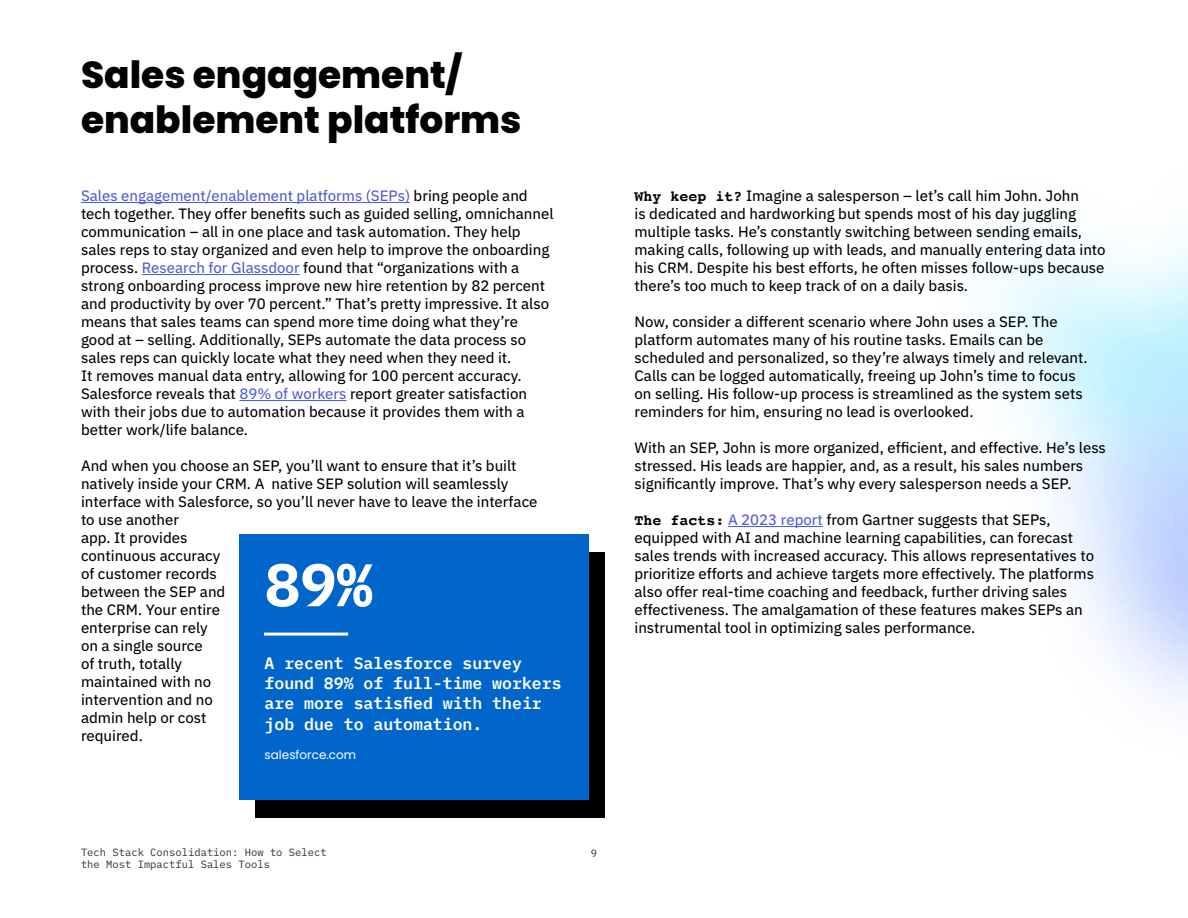
<style>
.page{position:relative;width:1188px;height:918px;background:#fff}
.page>*{position:absolute;margin:0;border:0;box-sizing:border-box;transform-origin:0 0}
.t1{font:700 60px "IBM Plex Mono";color:#fff}
.t2{font:800 37.5px/45px "Poppins";color:#000101}
.t3{font:600 16.5px/19.8px "IBM Plex Mono";color:#fff}
.t4{font:15px/18px "IBM Plex Sans Text";color:#000101}
.t5{font:12px "Poppins";color:#fff}
.t6{font:10.5px/12.6px "IBM Plex Mono";color:#2a3439}
.s1{color:#4f5cd6}
.s2{font-family:"Courier";font-weight:700}
</style>
<div class="page">
<hr style="left:81px;top:202px;width:329px;height:1px;background:#4f5cd6">
<hr style="left:142px;top:274px;width:158px;height:1px;background:#4f5cd6">
<hr style="left:239px;top:400px;width:108px;height:1px;background:#4f5cd6">
<hr style="left:728px;top:526px;width:95px;height:1px;background:#4f5cd6">
<div style="left:255px;top:552px;width:350px;height:266px;background:#000"></div>
<div style="left:239px;top:534px;width:350px;height:266px;background:#06c"></div>
<hr style="left:264px;top:633px;width:84px;height:3px;background:#fff">
<h2 class="t2" style="left:81px;top:53px;width:442px">Sales engagement/ enablement platforms</h2>
<p class="t4" style="left:81px;top:185px;width:474px"><span class="s1">Sales engagement/enablement platforms (SEPs)</span> bring people and tech together. They offer benefits such as guided selling, omnichannel communication – all in one place and task automation. They help sales reps to stay organized and even help to improve the onboarding process. <span class="s1">Research for Glassdoor</span> found that “organizations with a strong onboarding process improve new hire retention by 82 percent and productivity by over 70 percent.” That’s pretty impressive. It also means that sales teams can spend more time doing what they’re good at – selling. Additionally, SEPs automate the data process so sales reps can quickly locate what they need when they need it.<br>It removes manual data entry, allowing for 100 percent accuracy.<br>Salesforce reveals that <span class="s1">89% of workers</span> report greater satisfaction with their jobs due to automation because it provides them with a better work/life balance.</p>
<p class="t4" style="left:81px;top:455px;width:458px">And when you choose an SEP, you’ll want to ensure that it’s built natively inside your CRM. A native SEP solution will seamlessly interface with Salesforce, so you’ll never have to leave the interface to use another<br>app. It provides<br>continuous accuracy<br>of customer records<br>between the SEP and<br>the CRM. Your entire<br>enterprise can rely<br>on a single source<br>of truth, totally<br>maintained with no<br>intervention and no<br>admin help or cost<br>required.</p>
<h1 class="t1" style="left:265px;top:537px;width:109px">89%</h1>
<p class="t3" style="left:265px;top:652px;width:299px">A recent Salesforce survey found 89% of full-time workers are more satisfied with their</p>
<p class="t3" style="left:265px;top:713px;width:219px">job due to automation.</p>
<p class="t5" style="left:265px;top:748px;width:93px">salesforce.com</p>
<p class="t6" style="left:81px;top:845px;width:247px">Tech Stack Consolidation: How to Select the Most Impactful Sales Tools</p>
<p class="t6" style="left:591px;top:847px;width:8px">9</p>
<p class="t4" style="left:634px;top:185px;width:473px"><span class="s2">Why keep it?</span> Imagine a salesperson – let’s call him John. John<br>is dedicated and hardworking but spends most of his day juggling multiple tasks. He’s constantly switching between sending emails, making calls, following up with leads, and manually entering data into his CRM. Despite his best efforts, he often misses follow-ups because there’s too much to keep track of on a daily basis.</p>
<p class="t4" style="left:634px;top:311px;width:455px">Now, consider a different scenario where John uses a SEP. The platform automates many of his routine tasks. Emails can be scheduled and personalized, so they’re always timely and relevant.<br>Calls can be logged automatically, freeing up John’s time to focus on selling. His follow-up process is streamlined as the system sets reminders for him, ensuring no lead is overlooked.</p>
<p class="t4" style="left:634px;top:437px;width:473px">With an SEP, John is more organized, efficient, and effective. He’s less stressed. His leads are happier, and, as a result, his sales numbers significantly improve. That’s why every salesperson needs a SEP.</p>
<p class="t4" style="left:634px;top:509px;width:461px"><span class="s2">The facts:</span> <span class="s1">A 2023 report</span> from Gartner suggests that SEPs, equipped with AI and machine learning capabilities, can forecast sales trends with increased accuracy. This allows representatives to prioritize efforts and achieve targets more effectively. The platforms also offer real-time coaching and feedback, further driving sales effectiveness. The amalgamation of these features makes SEPs an instrumental tool in optimizing sales performance.</p>
</div>
